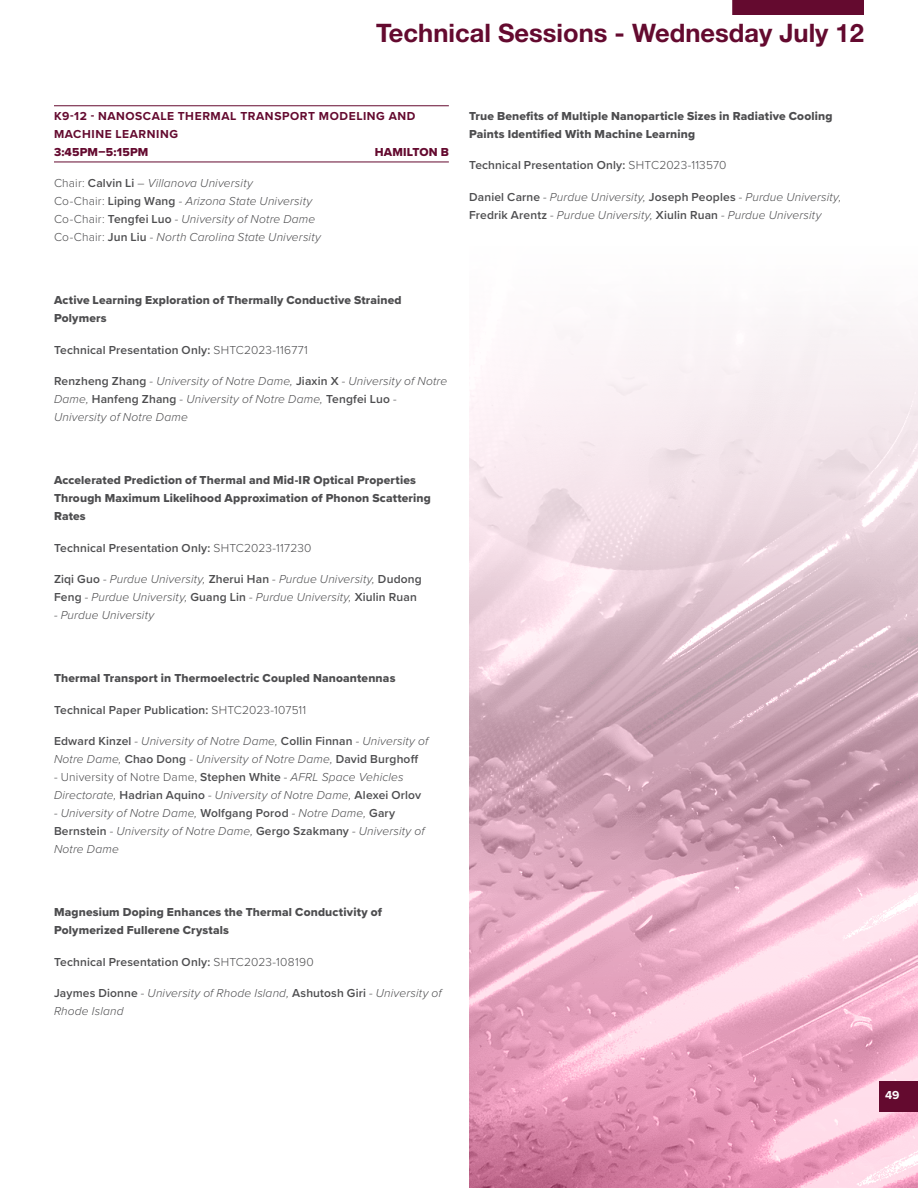
<style>
.page{position:relative;width:918px;height:1188px;background:#fff}
.page>*{position:absolute;margin:0;border:0;box-sizing:border-box;transform-origin:0 0}
.t1{font:700 25.5px "Helvetica Neue LT Std";color:#640a2f}
.t2{font:italic 300 12px/18px "Proxima Nova";letter-spacing:.01em;color:#4d4d4f}
.t3{font:12px/18px "Proxima Nova Extrabld";letter-spacing:.015em;color:#4d4d4f}
.t4{font:600 12px "Proxima Nova";letter-spacing:.01em;color:#4d4d4f}
.t5{font:700 12px/18px "Proxima Nova";letter-spacing:.05em;color:#640a2f}
.t6{font:12px "Proxima Nova Extrabld";letter-spacing:.015em;color:#640a2f}
.t7{font:700 12px "Proxima Nova";color:#fff}
.s1{font-style:normal}
.s2{font-weight:600;font-style:normal}
.s3{font-weight:300}
</style>
<div class="page">
<div style="left:732px;top:0;width:132px;height:15px;background:#640a2f"></div>
<hr style="left:54px;top:105px;width:395px;height:1px;background:#640a2f">
<hr style="left:54px;top:162px;width:395px;height:1px;background:#640a2f">
<img style="left:469px;top:317px;width:449px;height:871px">
<div style="left:879px;top:1082px;width:39px;height:30px;background:#640a2f"></div>
<h1 class="t1" style="left:376px;top:17px;width:489px">Technical Sessions - Wednesday July 12</h1>
<p class="t5" style="left:54px;top:106px;width:363px">K9-12 - NANOSCALE THERMAL TRANSPORT MODELING AND<br>MACHINE LEARNING</p>
<p class="t6" style="left:54px;top:143px;width:96px">3:45PM–5:15PM</p>
<p class="t6" style="left:375px;top:143px;width:76px">HAMILTON B</p>
<p class="t2" style="left:54px;top:173px;width:268px"><span class="s1">Chair:</span> <span class="s2">Calvin Li</span> – Villanova University<br><span class="s1">Co-Chair:</span> <span class="s2">Liping Wang</span> - Arizona State University <span class="s1">Co-Chair:</span> <span class="s2">Tengfei Luo</span> - University of Notre Dame <span class="s1">Co-Chair:</span> <span class="s2">Jun Liu</span> - North Carolina State University</p>
<p class="t3" style="left:54px;top:291px;width:349px">Active Learning Exploration of Thermally Conductive Strained<br>Polymers</p>
<p class="t4" style="left:54px;top:341px;width:255px">Technical Presentation Only: <span class="s3">SHTC2023-116771</span></p>
<p class="t2" style="left:54px;top:371px;width:395px"><span class="s2">Renzheng Zhang</span> - University of Notre Dame, <span class="s2">Jiaxin X</span> - University of Notre<br>Dame, <span class="s2">Hanfeng Zhang</span> - University of Notre Dame, <span class="s2">Tengfei Luo</span> -<br>University of Notre Dame</p>
<p class="t3" style="left:54px;top:471px;width:378px">Accelerated Prediction of Thermal and Mid-IR Optical Properties<br>Through Maximum Likelihood Approximation of Phonon Scattering<br>Rates</p>
<p class="t4" style="left:54px;top:539px;width:259px">Technical Presentation Only: <span class="s3">SHTC2023-117230</span></p>
<p class="t2" style="left:54px;top:569px;width:369px"><span class="s2">Ziqi Guo</span> - Purdue University, <span class="s2">Zherui Han</span> - Purdue University, <span class="s2">Dudong<br>Feng</span> - Purdue University, <span class="s2">Guang Lin</span> - Purdue University, <span class="s2">Xiulin Ruan</span></p>
<p class="t2" style="left:54px;top:605px;width:102px">- Purdue University</p>
<p class="t3" style="left:54px;top:669px;width:343px">Thermal Transport in Thermoelectric Coupled Nanoantennas</p>
<p class="t4" style="left:54px;top:701px;width:254px">Technical Paper Publication: <span class="s3">SHTC2023-107511</span></p>
<p class="t2" style="left:54px;top:731px;width:376px"><span class="s2">Edward Kinzel</span> - University of Notre Dame, <span class="s2">Collin Finnan</span> - University of<br>Notre Dame, <span class="s2">Chao Dong</span> - University of Notre Dame, <span class="s2">David Burghoff</span></p>
<p class="t2" style="left:54px;top:767px;width:369px"><span class="s1">- University of Notre Dame,</span> <span class="s2">Stephen White</span> - AFRL Space Vehicles<br>Directorate, <span class="s2">Hadrian Aquino</span> - University of Notre Dame, <span class="s2">Alexei Orlov</span></p>
<p class="t2" style="left:54px;top:803px;width:372px">- University of Notre Dame, <span class="s2">Wolfgang Porod</span> - Notre Dame, <span class="s2">Gary<br>Bernstein</span> - University of Notre Dame, <span class="s2">Gergo Szakmany</span> - University of<br>Notre Dame</p>
<p class="t3" style="left:469px;top:106px;width:365px">True Benefits of Multiple Nanoparticle Sizes in Radiative Cooling<br>Paints Identified With Machine Learning</p>
<p class="t4" style="left:469px;top:156px;width:259px">Technical Presentation Only: <span class="s3">SHTC2023-113570</span></p>
<p class="t2" style="left:469px;top:187px;width:374px"><span class="s2">Daniel Carne</span> - Purdue University, <span class="s2">Joseph Peoples</span> - Purdue University,<br><span class="s2">Fredrik Arentz</span> - Purdue University, <span class="s2">Xiulin Ruan</span> - Purdue University</p>
<p class="t3" style="left:54px;top:903px;width:329px">Magnesium Doping Enhances the Thermal Conductivity of<br>Polymerized Fullerene Crystals</p>
<p class="t4" style="left:54px;top:953px;width:261px">Technical Presentation Only: <span class="s3">SHTC2023-108190</span></p>
<p class="t2" style="left:54px;top:983px;width:389px"><span class="s2">Jaymes Dionne</span> - University of Rhode Island, <span class="s2">Ashutosh Giri</span> - University of<br>Rhode Island</p>
<p class="t7" style="left:885px;top:1086px;width:16px">49</p>
</div>
